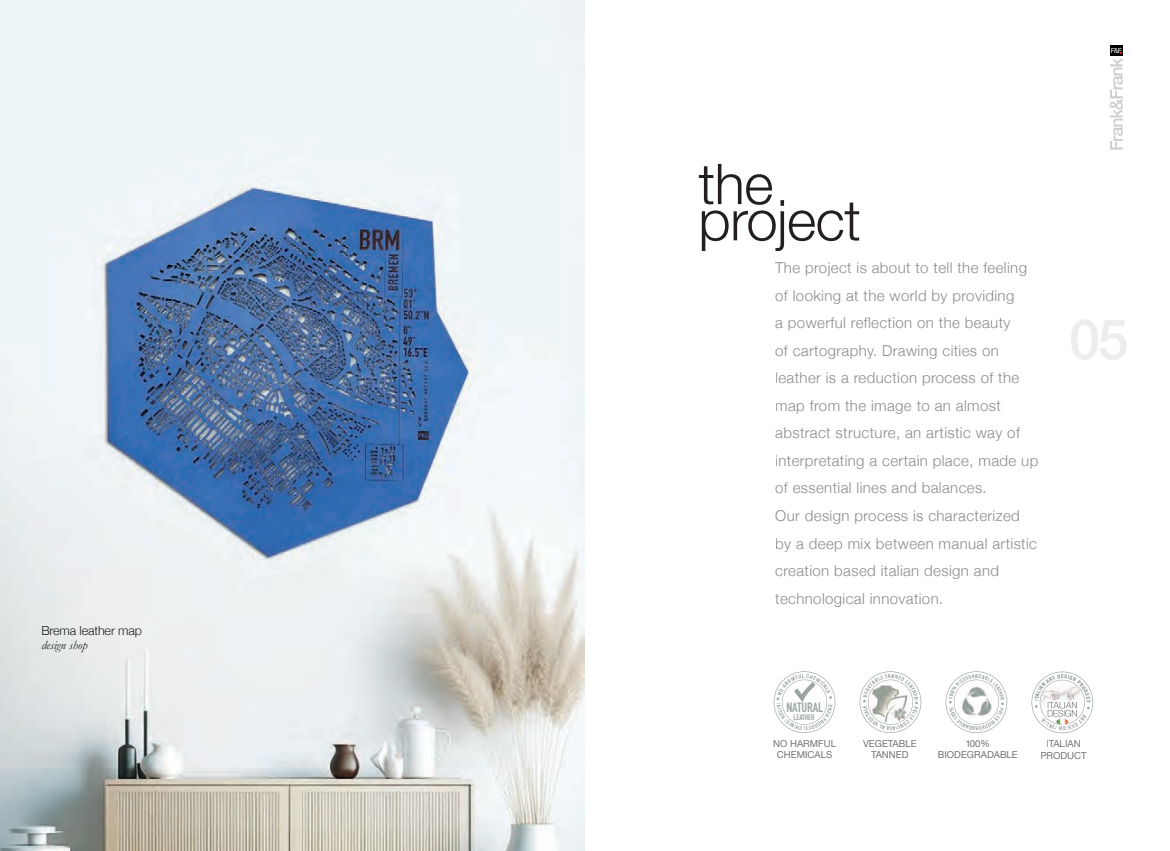
<style>
.page{position:relative;width:1170px;height:851px;background:#fff}
.page>*{position:absolute;margin:0;border:0;box-sizing:border-box;transform-origin:0 0}
.t1{font:300 56.25px "Helvetica Neue";letter-spacing:-.01em;color:#231f20}
.t2{font:300 15px/27.5px "Helvetica Neue";letter-spacing:.025em;color:#8a8b8d}
.t3{font:700 13.38px "DIN Condensed";color:#9aa5a1}
.t4{font:300 12.5px "Helvetica Neue";letter-spacing:-.01em;color:#231f20}
.t5{font:italic 12.5px "Garamond";color:#231f20}
.t6{font:9.62px/11.5px "Helvetica Neue";color:#717274;text-align:center}
.t7{font:700 8px "DIN Condensed";color:#9aa5a1}
</style>
<div class="page">
<div style="left:1109px;top:45px;width:13px;height:11px;background:#010000"></div>
<svg style="left:1109px;top:48px;width:13px;height:102px"></svg>
<img style="left:0;top:0;width:585px;height:850px">
<svg style="left:773px;top:671px;width:62px;height:62px"></svg>
<svg style="left:859px;top:671px;width:62px;height:62px"></svg>
<svg style="left:945px;top:671px;width:62px;height:62px"></svg>
<svg style="left:1031px;top:671px;width:62px;height:62px"></svg>
<p class="t4" style="left:41px;top:620px;width:102px">Brema leather map</p>
<p class="t5" style="left:41px;top:637px;width:48px">design shop</p>
<h1 class="t1" style="left:698px;top:139px;width:76px">the</h1>
<h1 class="t1" style="left:698px;top:175px;width:164px">project</h1>
<p class="t2" style="left:775px;top:253px;width:264px">The project is about to tell the feeling of looking at the world by providing<br>a powerful reflection on the beauty<br>of cartography. Drawing cities on leather is a reduction process of the map from the image to an almost abstract structure, an artistic way of interpretating a certain place, made up of essential lines and balances.<br>Our design process is characterized by a deep mix between manual artistic creation based italian design and technological innovation.</p>
<p class="t3" style="left:786px;top:698px;width:38px">NATURAL</p>
<p class="t7" style="left:793px;top:711px;width:23px">LEATHER</p>
<p class="t6" style="left:773px;top:737px;width:64px">NO HARMFUL<br>CHEMICALS</p>
<p class="t6" style="left:862px;top:737px;width:55px">VEGETABLE<br>TANNED</p>
<p class="t6" style="left:937px;top:737px;width:81px">100%<br>BIODEGRADABLE</p>
<p class="t6" style="left:1040px;top:738px;width:48px">ITALIAN<br>PRODUCT</p>
</div>
